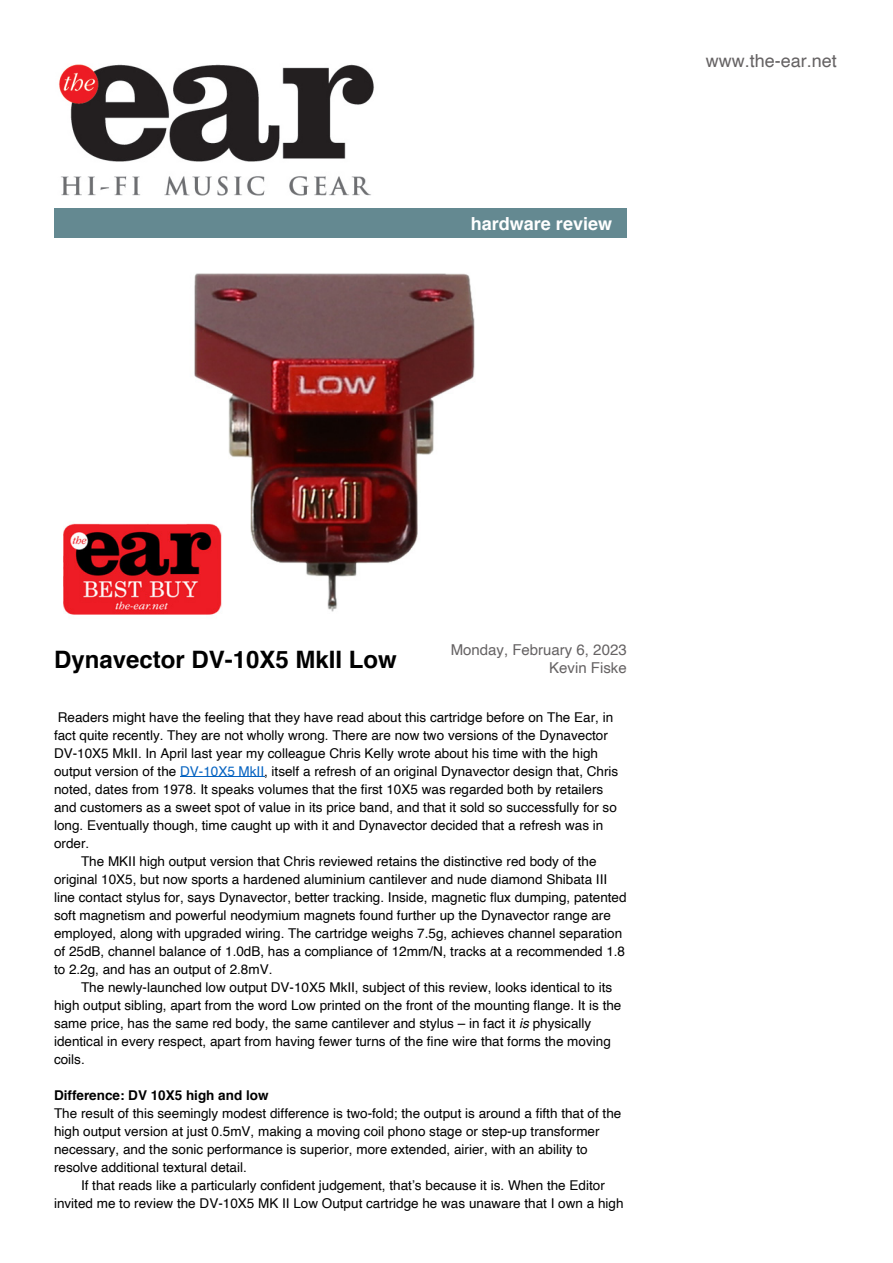
<style>
.page{position:relative;width:893px;height:1263px;background:#fff}
.page>*{position:absolute;margin:0;border:0;box-sizing:border-box;transform-origin:0 0}
.t1{font:700 24px "Helvetica";color:#000}
.t2{font:18px "Helvetica";color:#656263}
.t3{font:700 18px "Helvetica";color:#fff}
.t4{font:15px/18px "Helvetica";color:#656263;text-align:right}
.t5{font:13.5px/18px "Helvetica";color:#000}
.t6{font:700 13.5px "Helvetica";color:#000}
.s1{color:#0563c1}
.s2{font-style:italic}
</style>
<div class="page">
<img style="left:59px;top:64px;width:315px;height:132px">
<hr style="left:180px;top:777px;width:84px;height:1px;background:#0563c1">
<div style="left:54px;top:208px;width:573px;height:30px;background:#648991"></div>
<img style="left:63px;top:273px;width:412px;height:342px">
<h2 class="t3" style="left:471px;top:217px;width:143px">hardware review</h2>
<h2 class="t2" style="left:706px;top:53px;width:133px">www.the-ear.net</h2>
<h1 class="t1" style="left:54px;top:650px;width:344px">Dynavector DV-10X5 MkII Low</h1>
<p class="t4" style="left:451px;top:641px;width:177px">Monday, February 6, 2023<br>Kevin Fiske</p>
<p class="t5" style="left:58px;top:709px;width:557px">Readers might have the feeling that they have read about this cartridge before on The Ear, in</p>
<p class="t5" style="left:54px;top:727px;width:555px">fact quite recently. They are not wholly wrong. There are now two versions of the Dynavector</p>
<p class="t5" style="left:54px;top:745px;width:546px">DV-10X5 MkII. In April last year my colleague Chris Kelly wrote about his time with the high</p>
<p class="t5" style="left:54px;top:763px;width:566px">output version of the <span class="s1">DV-10X5 MkII</span>, itself a refresh of an original Dynavector design that, Chris</p>
<p class="t5" style="left:54px;top:781px;width:551px">noted, dates from 1978. It speaks volumes that the first 10X5 was regarded both by retailers</p>
<p class="t5" style="left:54px;top:799px;width:564px">and customers as a sweet spot of value in its price band, and that it sold so successfully for so</p>
<p class="t5" style="left:54px;top:817px;width:551px">long. Eventually though, time caught up with it and Dynavector decided that a refresh was in</p>
<p class="t5" style="left:54px;top:835px;width:37px">order.</p>
<p class="t5" style="left:81px;top:853px;width:517px">The MKII high output version that Chris reviewed retains the distinctive red body of the</p>
<p class="t5" style="left:54px;top:871px;width:555px">original 10X5, but now sports a hardened aluminium cantilever and nude diamond Shibata III</p>
<p class="t5" style="left:54px;top:889px;width:574px">line contact stylus for, says Dynavector, better tracking. Inside, magnetic flux dumping, patented</p>
<p class="t5" style="left:54px;top:907px;width:558px">soft magnetism and powerful neodymium magnets found further up the Dynavector range are</p>
<p class="t5" style="left:54px;top:925px;width:570px">employed, along with upgraded wiring. The cartridge weighs 7.5g, achieves channel separation</p>
<p class="t5" style="left:54px;top:943px;width:573px">of 25dB, channel balance of 1.0dB, has a compliance of 12mm/N, tracks at a recommended 1.8</p>
<p class="t5" style="left:54px;top:961px;width:220px">to 2.2g, and has an output of 2.8mV.</p>
<p class="t5" style="left:81px;top:979px;width:533px">The newly-launched low output DV-10X5 MkII, subject of this review, looks identical to its</p>
<p class="t5" style="left:54px;top:997px;width:569px">high output sibling, apart from the word Low printed on the front of the mounting flange. It is the</p>
<p class="t5" style="left:54px;top:1015px;width:539px">same price, has the same red body, the same cantilever and stylus – in fact it <span class="s2">is</span> physically</p>
<p class="t5" style="left:54px;top:1033px;width:558px">identical in every respect, apart from having fewer turns of the fine wire that forms the moving</p>
<p class="t5" style="left:54px;top:1051px;width:32px">coils.</p>
<p class="t6" style="left:54px;top:1089px;width:216px">Difference: DV 10X5 high and low</p>
<p class="t5" style="left:54px;top:1105px;width:569px">The result of this seemingly modest difference is two-fold; the output is around a fifth that of the high output version at just 0.5mV, making a moving coil phono stage or step-up transformer necessary, and the sonic performance is superior, more extended, airier, with an ability to resolve additional textural detail.</p>
<p class="t5" style="left:54px;top:1177px;width:571px;text-indent:27px">If that reads like a particularly confident judgement, that’s because it is. When the Editor invited me to review the DV-10X5 MK II Low Output cartridge he was unaware that I own a high</p>
</div>
